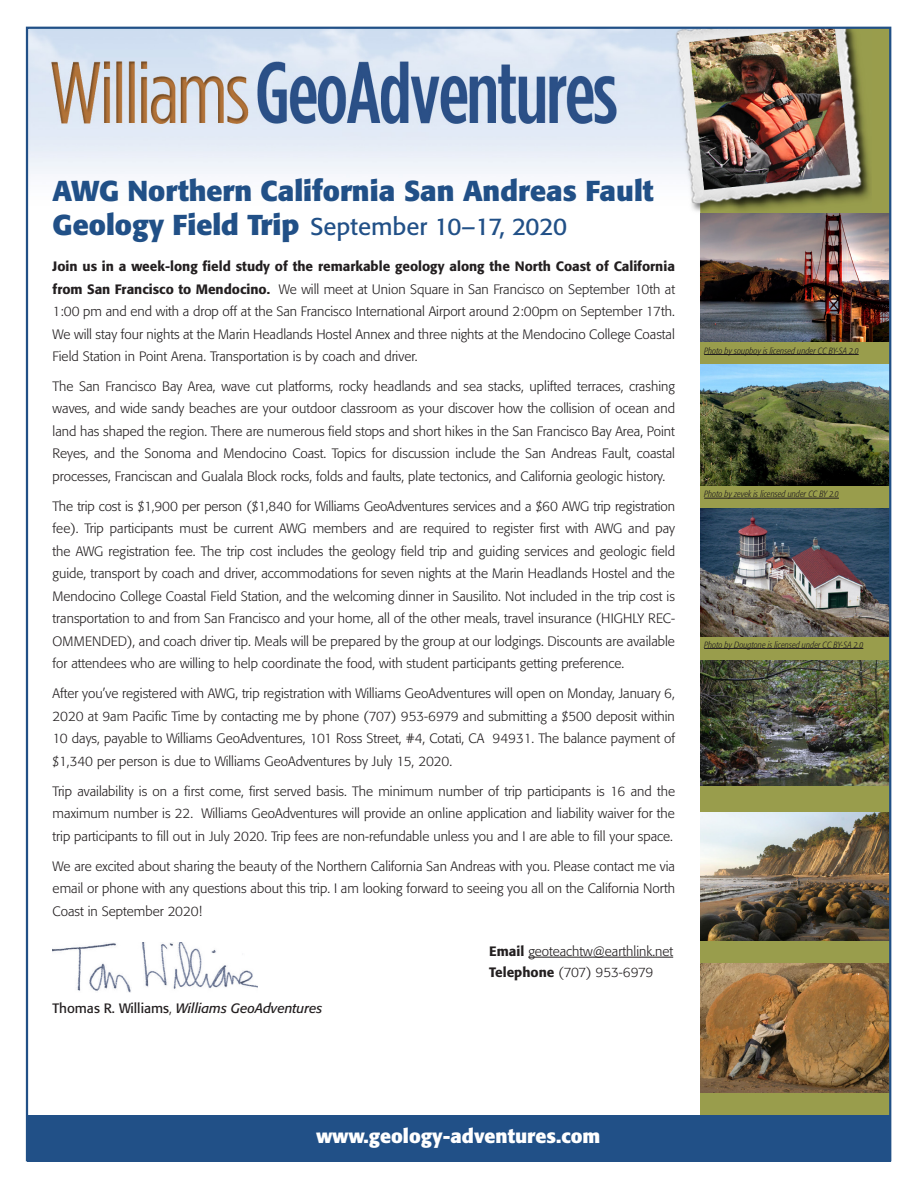
<style>
.page{position:relative;width:918px;height:1188px;background:#fff}
.page>*{position:absolute;margin:0;border:0;box-sizing:border-box;transform-origin:0 0}
.t1{font:700 28.5px "Formata";color:#215087}
.t2{font:24px "Formata";color:#215087}
.t3{font:700 19.5px "Formata";color:#fff}
.body_text{font:300 13.5px/22.5px "Formata";color:#231f20;text-align:justify}
.introduction{font:300 13.5px/22.5px "Formata";color:#231f20;text-align:justify}
.body_text-2{font:italic 13.5px "Formata";color:#231f20}
.photo_credit{font:italic 300 condensed 9px "Formata";color:#231f20}
.s1{font-weight:700;font-size:28.5px}
.s2{font-weight:500}
.s3{font-style:normal}
.s4{font-weight:300;font-style:normal}
</style>
<div class="page">
<div style="left:700px;top:28px;width:191px;height:1092px;background:#999d4c"></div>
<img style="left:29px;top:30px;width:843px;height:184px">
<div style="left:27px;top:1115px;width:864px;height:47px;background:#215087"></div>
<img style="left:53px;top:942px;width:204px;height:50px">
<img style="left:700px;top:214px;width:188px;height:128px">
<img style="left:700px;top:812px;width:188px;height:129px">
<img style="left:700px;top:365px;width:188px;height:121px">
<img style="left:700px;top:964px;width:188px;height:128px">
<hr style="left:528px;top:957px;width:145px;height:1px;background:#231f20">
<img style="left:700px;top:509px;width:188px;height:128px">
<hr style="left:704px;top:354px;width:155px;height:1px;background:#231f20">
<hr style="left:704px;top:498px;width:135px;height:1px;background:#231f20">
<hr style="left:704px;top:648px;width:159px;height:1px;background:#231f20">
<img style="left:700px;top:660px;width:188px;height:126px">
<p class="t1" style="left:53px;top:173px;width:603px">AWG Northern California San Andreas Fault</p>
<p class="t2" style="left:53px;top:212px;width:516px"><span class="s1">Geology Field Trip</span> September 10–17, 2020</p>
<p class="introduction" style="left:53px;top:255px;width:624px"><span class="s2">Join us in a week-long field study of the remarkable geology along the North Coast of California from San Francisco to Mendocino.</span> We will meet at Union Square in San Francisco on September 10th at 1:00 pm and end with a drop off at the San Francisco International Airport around 2:00pm on September 17th.<br>We will stay four nights at the Marin Headlands Hostel Annex and three nights at the Mendocino College Coastal Field Station in Point Arena. Transportation is by coach and driver.</p>
<p class="body_text" style="left:53px;top:375px;width:624px">The San Francisco Bay Area, wave cut platforms, rocky headlands and sea stacks, uplifted terraces, crashing waves, and wide sandy beaches are your outdoor classroom as your discover how the collision of ocean and land has shaped the region. There are numerous field stops and short hikes in the San Francisco Bay Area, Point Reyes, and the Sonoma and Mendocino Coast. Topics for discussion include the San Andreas Fault, coastal processes, Franciscan and Gualala Block rocks, folds and faults, plate tectonics, and California geologic history.</p>
<p class="body_text" style="left:53px;top:495px;width:624px">The trip cost is $1,900 per person ($1,840 for Williams GeoAdventures services and a $60 AWG trip registration fee). Trip participants must be current AWG members and are required to register first with AWG and pay the AWG registration fee. The trip cost includes the geology field trip and guiding services and geologic field guide, transport by coach and driver, accommodations for seven nights at the Marin Headlands Hostel and the Mendocino College Coastal Field Station, and the welcoming dinner in Sausilito. Not included in the trip cost is transportation to and from San Francisco and your home, all of the other meals, travel insurance (HIGHLY REC-OMMENDED), and coach driver tip. Meals will be prepared by the group at our lodgings. Discounts are available for attendees who are willing to help coordinate the food, with student participants getting preference.</p>
<p class="body_text" style="left:53px;top:682px;width:624px">After you’ve registered with AWG, trip registration with Williams GeoAdventures will open on Monday, January 6, 2020 at 9am Pacific Time by contacting me by phone (707) 953-6979 and submitting a $500 deposit within 10 days, payable to Williams GeoAdventures, 101 Ross Street, #4, Cotati, CA 94931. The balance payment of $1,340 per person is due to Williams GeoAdventures by July 15, 2020.</p>
<p class="body_text" style="left:53px;top:780px;width:624px">Trip availability is on a first come, first served basis. The minimum number of trip participants is 16 and the maximum number is 22. Williams GeoAdventures will provide an online application and liability waiver for the trip participants to fill out in July 2020. Trip fees are non-refundable unless you and I are able to fill your space.</p>
<p class="body_text" style="left:53px;top:855px;width:624px">We are excited about sharing the beauty of the Northern California San Andreas with you. Please contact me via email or phone with any questions about this trip. I am looking forward to seeing you all on the California North Coast in September 2020!</p>
<p class="body_text-2" style="left:53px;top:1000px;width:271px"><span class="s3">Thomas R. Williams</span><span class="s4">,</span> Williams GeoAdventures</p>
<p class="body_text" style="left:489px;top:941px;width:185px;line-height:21px"><span class="s2">Email</span> geoteachtw@earthlink.net<br><span class="s2">Telephone</span> (707) 953-6979</p>
<p class="photo_credit" style="left:704px;top:345px;width:156px">Photo by soupboy is licensed under CC BY-SA 2.0</p>
<p class="photo_credit" style="left:704px;top:489px;width:136px">Photo by zevek is licensed under CC BY 2.0</p>
<p class="photo_credit" style="left:704px;top:639px;width:161px">Photo by Dougtone is licensed under CC BY-SA 2.0</p>
<h3 class="t3" style="left:316px;top:1124px;width:286px">www.geology-adventures.com</h3>
</div>
